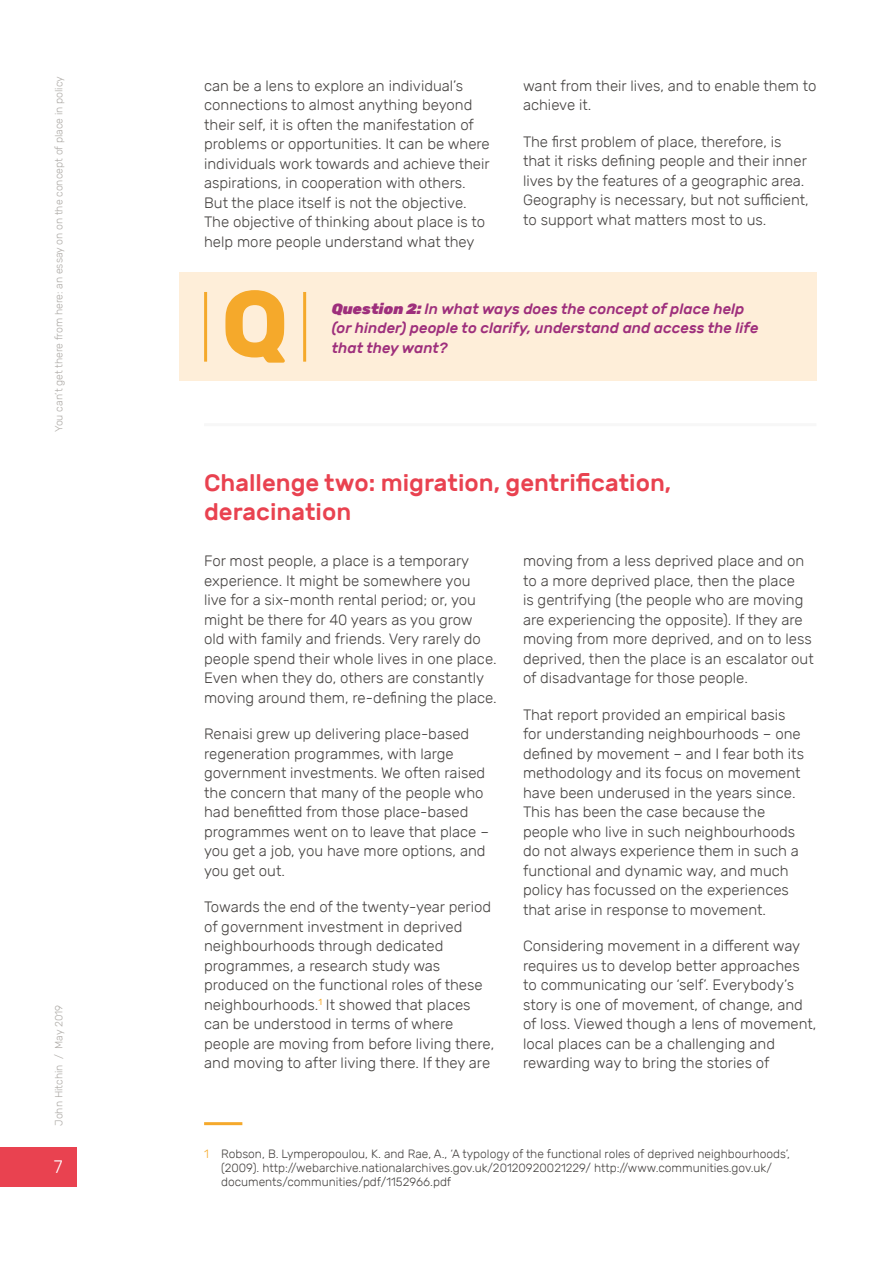
<style>
.page{position:relative;width:893px;height:1263px;background:#fff}
.page>*{position:absolute;margin:0;border:0;box-sizing:border-box;transform-origin:0 0}
.t1{font:500 24px/28.8px "Rubik";color:#e94250}
.t2{font:300 18px "Rubik";color:#fff}
.t3{font:300 15px/19.5px "Rubik";color:#474442}
.t4{font:italic 500 15px/19.5px "Rubik";color:#9e2f7c}
.t5{font:300 12px/14.4px "Rubik";color:#474442}
.t6{font:300 10.5px "Rubik";color:#afaca8}
.s1{font-weight:900}
.s2{color:#f5a92b}
</style>
<div class="page">
<div style="left:179px;top:272px;width:637px;height:109px;background:#feeed9"></div>
<svg style="left:225px;top:290px;width:60px;height:73px"></svg>
<hr style="left:303px;top:292px;width:3px;height:70px;background:#f5a92b">
<hr style="left:204px;top:292px;width:3px;height:70px;background:#f5a92b">
<hr style="left:204px;top:423px;width:612px;height:3px;background:#f7f7f7">
<hr style="left:204px;top:1122px;width:38px;height:3px;background:#f5a92b">
<div style="left:0;top:1147px;width:77px;height:39px;background:#e94250"></div>
<p class="t6" style="left:53px;top:432px;width:357px;rotate:-90deg">You can’t get there from here: an essay on on the concept of place in policy</p>
<p class="t6" style="left:53px;top:1126px;width:123px;rotate:-90deg">John Hitchin / May 2019</p>
<p class="t2" style="left:54px;top:1157px;width:10px">7</p>
<p class="t3" style="left:204px;top:76px;width:287px">can be a lens to explore an individual’s connections to almost anything beyond their self, it is often the manifestation of problems or opportunities. It can be where individuals work towards and achieve their aspirations, in cooperation with others.<br>But the place itself is not the objective.<br>The objective of thinking about place is to help more people understand what they</p>
<p class="t3" style="left:523px;top:76px;width:295px">want from their lives, and to enable them to achieve it.</p>
<p class="t3" style="left:523px;top:132px;width:287px">The first problem of place, therefore, is that it risks defining people and their inner lives by the features of a geographic area.<br>Geography is necessary, but not sufficient, to support what matters most to us.</p>
<p class="t4" style="left:332px;top:299px;width:428px"><span class="s1">Question 2:</span> In what ways does the concept of place help (or hinder) people to clarify, understand and access the life that they want?</p>
<h1 class="t1" style="left:204px;top:469px;width:469px">Challenge two: migration, gentrification, deracination</h1>
<p class="t3" style="left:204px;top:551px;width:294px">For most people, a place is a temporary experience. It might be somewhere you live for a six-month rental period; or, you might be there for 40 years as you grow old with family and friends. Very rarely do people spend their whole lives in one place.<br>Even when they do, others are constantly moving around them, re-defining the place.</p>
<p class="t3" style="left:204px;top:724px;width:286px">Renaisi grew up delivering place-based regeneration programmes, with large government investments. We often raised the concern that many of the people who had benefitted from those place-based programmes went on to leave that place – you get a job, you have more options, and you get out.</p>
<p class="t3" style="left:204px;top:898px;width:292px">Towards the end of the twenty-year period of government investment in deprived neighbourhoods through dedicated programmes, a research study was produced on the functional roles of these neighbourhoods.<sup>1</sup> It showed that places can be understood in terms of where people are moving from before living there, and moving to after living there. If they are</p>
<p class="t3" style="left:523px;top:551px;width:292px">moving from a less deprived place and on to a more deprived place, then the place<br>is gentrifying (the people who are moving are experiencing the opposite). If they are moving from more deprived, and on to less deprived, then the place is an escalator out of disadvantage for those people.</p>
<p class="t3" style="left:523px;top:705px;width:283px">That report provided an empirical basis for understanding neighbourhoods – one defined by movement – and I fear both its methodology and its focus on movement have been underused in the years since.<br>This has been the case because the people who live in such neighbourhoods do not always experience them in such a functional and dynamic way, and much policy has focussed on the experiences that arise in response to movement.</p>
<p class="t3" style="left:523px;top:937px;width:295px">Considering movement in a different way requires us to develop better approaches to communicating our ‘self’. Everybody’s story is one of movement, of change, and of loss. Viewed though a lens of movement, local places can be a challenging and rewarding way to bring the stories of</p>
<p class="t5" style="left:221px;top:1146px;width:570px;text-indent:-17px"><span class="s2">1</span> Robson, B. Lymperopoulou, K. and Rae, A., ‘A typology of the functional roles of deprived neighbourhoods’, (2009). http://webarchive.nationalarchives.gov.uk/20120920021229/ http://www.communities.gov.uk/ documents/communities/pdf/1152966.pdf</p>
</div>
